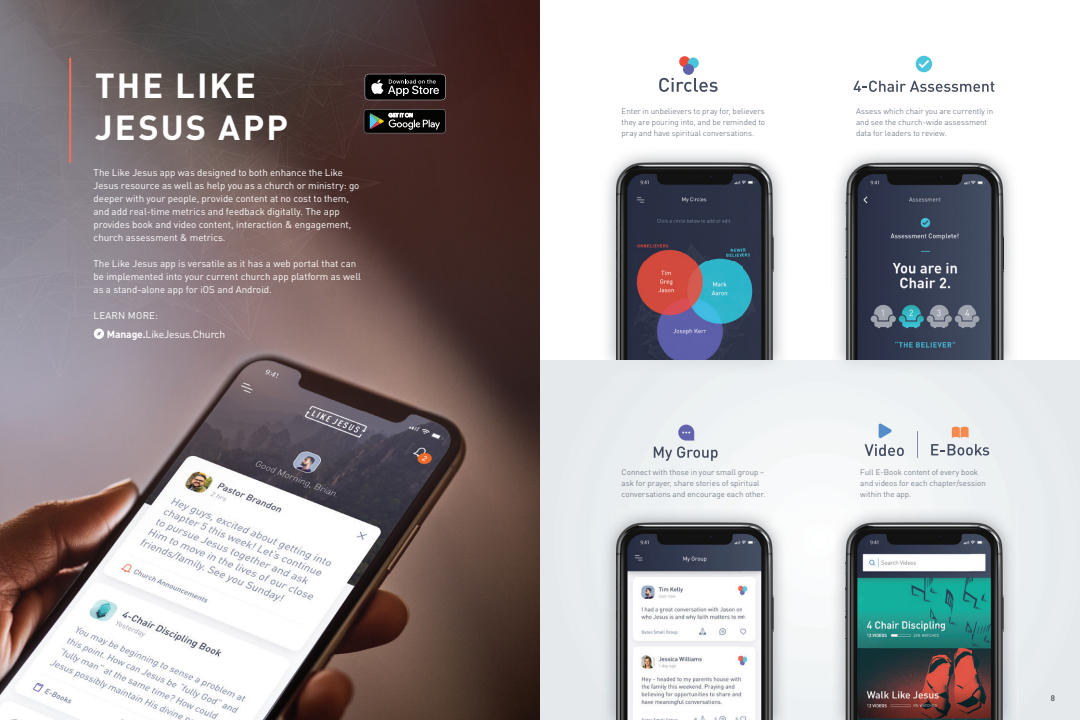
<style>
.page{position:relative;width:1080px;height:720px;background:#fff}
.page>*{position:absolute;margin:0;border:0;box-sizing:border-box;transform-origin:0 0}
.t1{font:700 34.4px/41.3px "DIN Pro";letter-spacing:.06em;color:#fff}
.t2{font:10.4px "DIN Pro";letter-spacing:-.015em;color:#fff}
.t3{font:9.8px/13px "DIN Pro";color:#fff}
.t4{font:9.8px "DIN Pro";letter-spacing:.02em;color:#fff}
.t5{font:300 8px/11px "DIN Pro";color:#556170}
.t6{font:500 8px "DIN Pro";color:#4d4c4c}
.s1{font-weight:700}
</style>
<div class="page">
<img style="left:0;top:0;width:540px;height:720px">
<img style="left:0;top:0;width:486px;height:410px">
<hr style="left:69px;top:58px;width:2px;height:105px;background:#f37151">
<svg style="left:364px;top:109px;width:82px;height:24px;background:#303330"></svg>
<svg style="left:365px;top:74px;width:81px;height:26px;background:#2e2e2e"></svg>
<img style="left:836px;top:153px;width:177px;height:207px">
<img style="left:846px;top:163px;width:157px;height:197px">
<img style="left:616px;top:163px;width:158px;height:197px">
<svg style="left:540px;top:360px;width:540px;height:360px"></svg>
<svg style="left:659px;top:78px;width:59px;height:14px"></svg>
<div style="left:679px;top:56px;width:11px;height:11px;background:#ed4b38;border-radius:50%"></div>
<div style="left:688px;top:58px;width:11px;height:11px;background:#48c4db;border-radius:50%"></div>
<div style="left:683px;top:64px;width:11px;height:11px;background:#5f63ac;border-radius:50%"></div>
<svg style="left:654px;top:447px;width:64px;height:14px"></svg>
<svg style="left:678px;top:425px;width:16px;height:16px"></svg>
<img style="left:601px;top:508px;width:187px;height:212px">
<img style="left:616px;top:523px;width:158px;height:197px">
<svg style="left:865px;top:444px;width:39px;height:12px"></svg>
<svg style="left:879px;top:423px;width:13px;height:15px"></svg>
<svg style="left:917px;top:432px;width:1px;height:25px"></svg>
<svg style="left:931px;top:444px;width:58px;height:12px"></svg>
<svg style="left:952px;top:426px;width:17px;height:12px"></svg>
<svg style="left:916px;top:56px;width:16px;height:16px"></svg>
<svg style="left:854px;top:81px;width:140px;height:11px"></svg>
<svg style="left:94px;top:329px;width:10px;height:10px"></svg>
<img style="left:830px;top:508px;width:188px;height:212px">
<img style="left:846px;top:523px;width:157px;height:197px">
<h1 class="t1" style="left:95px;top:61px;width:195px">THE LIKE<br>JESUS APP</h1>
<p class="t3" style="left:94px;top:165px;width:267px">The Like Jesus app was designed to both enhance the Like Jesus resource as well as help you as a church or ministry: go deeper with your people, provide content at no cost to them, and add real-time metrics and feedback digitally. The app provides book and video content, interaction &amp; engagement, church assessment &amp; metrics.</p>
<p class="t3" style="left:94px;top:256px;width:269px">The Like Jesus app is versatile as it has a web portal that can be implemented into your current church app platform as well as a stand-alone app for iOS and Android.</p>
<p class="t4" style="left:94px;top:308px;width:66px">LEARN MORE:</p>
<p class="t2" style="left:107px;top:326px;width:120px"><span class="s1">Manage.</span>LikeJesus.Church</p>
<p class="t5" style="left:622px;top:105px;width:145px;text-align:justify">Enter in unbelievers to pray for, believers they are pouring into, and be reminded to pray and have spiritual conversations.</p>
<p class="t5" style="left:856px;top:105px;width:139px">Assess which chair you are currently in and see the church-wide assessment data for leaders to review.</p>
<p class="t5" style="left:622px;top:466px;width:145px">Connect with those in your small group – ask for prayer, share stories of spiritual conversations and encourage each other.</p>
<p class="t5" style="left:860px;top:466px;width:127px">Full E-Book content of every book and videos for each chapter/session within the app.</p>
<p class="t6" style="left:1051px;top:692px;width:6px">8</p>
</div>
